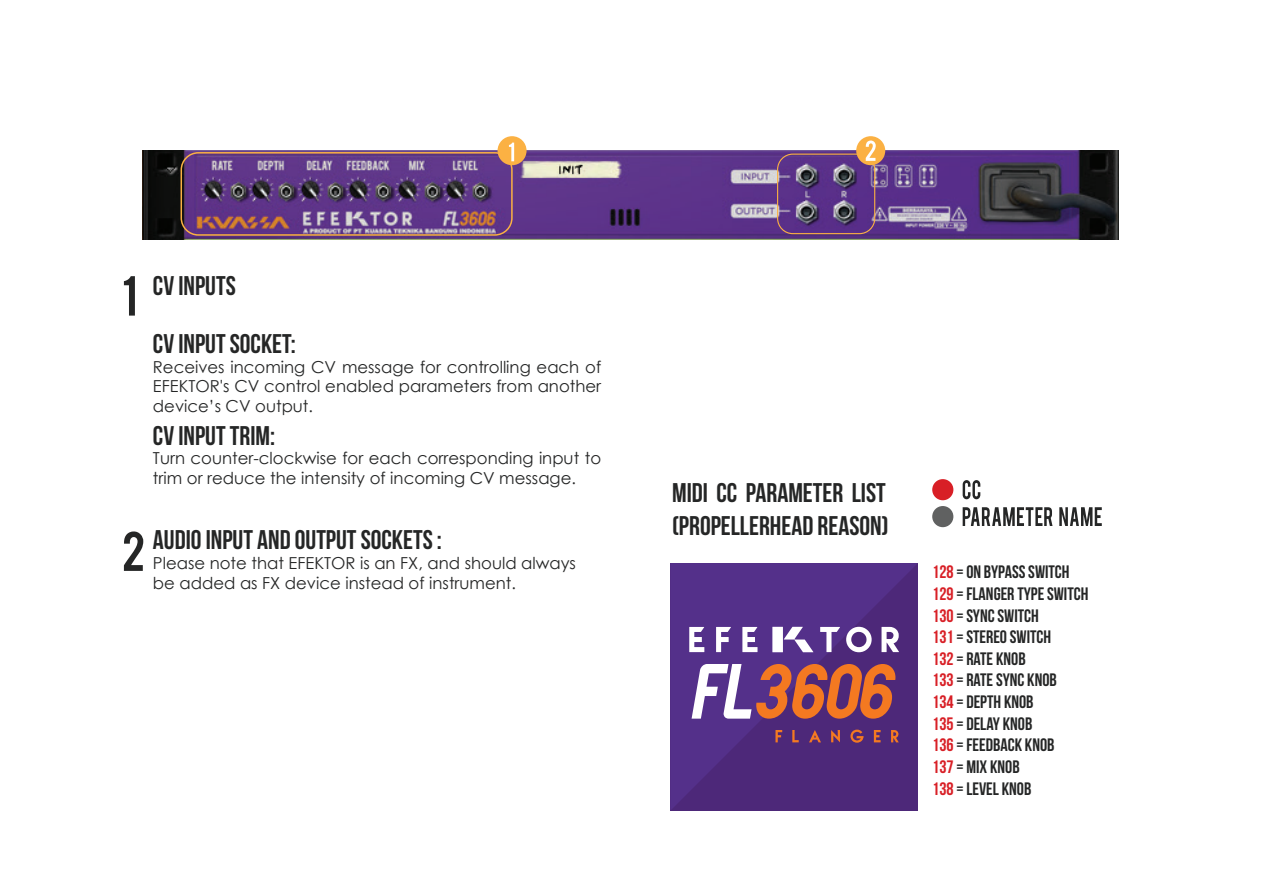
<style>
.page{position:relative;width:1265px;height:895px;background:#fff}
.page>*{position:absolute;margin:0;border:0;box-sizing:border-box;transform-origin:0 0}
.t1{font:27px/32.4px "Bebas Neue";color:#252626}
.t2{font:18px/21.6px "Bebas Neue";color:#252626}
.t3{font:16.5px/19.8px "Century Gothic";color:#252626}
.s1{color:#d81f26}
</style>
<div class="page">
<svg style="left:670px;top:563px;width:247px;height:247px;background:#502c81"></svg>
<svg style="left:772px;top:626px;width:41px;height:26px"></svg>
<svg style="left:846px;top:626px;width:25px;height:26px"></svg>
<svg style="left:881px;top:626px;width:18px;height:26px"></svg>
<svg style="left:820px;top:627px;width:20px;height:25px"></svg>
<svg style="left:716px;top:627px;width:15px;height:25px"></svg>
<svg style="left:742px;top:627px;width:15px;height:25px"></svg>
<svg style="left:689px;top:627px;width:15px;height:25px"></svg>
<svg style="left:775px;top:730px;width:7px;height:12px"></svg>
<svg style="left:792px;top:730px;width:6px;height:12px"></svg>
<svg style="left:809px;top:729px;width:12px;height:13px"></svg>
<svg style="left:831px;top:730px;width:9px;height:12px"></svg>
<svg style="left:850px;top:729px;width:13px;height:13px"></svg>
<svg style="left:873px;top:730px;width:7px;height:12px"></svg>
<svg style="left:891px;top:730px;width:7px;height:12px"></svg>
<svg style="left:691px;top:664px;width:204px;height:54px;background:#a5646d"></svg>
<img style="left:143px;top:150px;width:975px;height:89px">
<svg style="left:124px;top:276px;width:11px;height:39px"></svg>
<svg style="left:124px;top:531px;width:19px;height:40px"></svg>
<div style="left:932px;top:506px;width:21px;height:21px;background:#606161;border-radius:50%"></div>
<svg style="left:962px;top:507px;width:90px;height:19px"></svg>
<svg style="left:1059px;top:507px;width:42px;height:19px"></svg>
<div style="left:932px;top:479px;width:21px;height:21px;background:#d81f26;border-radius:50%"></div>
<svg style="left:962px;top:480px;width:18px;height:19px"></svg>
<div style="left:856px;top:136px;width:29px;height:29px;background:#fbb143;border-radius:50%"></div>
<svg style="left:777px;top:140px;width:98px;height:94px;background:#77588b"></svg>
<div style="left:497px;top:136px;width:29px;height:29px;background:#fbb143;border-radius:50%"></div>
<svg style="left:180px;top:143px;width:334px;height:93px;background:#7a5888"></svg>
<h1 class="t1" style="left:153px;top:256px;width:144px;line-height:57.6px">CV INPUTS<br>CV INPUT SOCKET:</h1>
<p class="t3" style="left:153px;top:356px;width:449px;text-align:justify">Receives incoming CV message for controlling each of EFEKTOR's CV control enabled parameters from another device’s CV output.</p>
<h1 class="t1" style="left:153px;top:418px;width:124px">CV INPUT TRIM:</h1>
<p class="t3" style="left:153px;top:448px;width:449px">Turn counter-clockwise for each corresponding input to trim or reduce the intensity of incoming CV message.</p>
<h1 class="t1" style="left:153px;top:523px;width:290px">AUDIO INPUT AND OUTPUT SOCKETS :</h1>
<p class="t3" style="left:153px;top:552px;width:424px">Please note that EFEKTOR is an FX, and should always be added as FX device instead of instrument.</p>
<h1 class="t1" style="left:672px;top:476px;width:218px">MIDI CC PARAMETER LIST (PROPELLERHEAD REASON)</h1>
<p class="t2" style="left:932px;top:561px;width:158px"><span class="s1">128</span>= ON BYPASS SWITCH<br><span class="s1">129</span>= FLANGER TYPE SWITCH<br><span class="s1">130</span>= SYNC SWITCH<br><span class="s1">131</span>= STEREO SWITCH<br><span class="s1">132</span>= RATE KNOB<br><span class="s1">133</span> = RATE SYNC KNOB<br><span class="s1">134</span>= DEPTH KNOB<br><span class="s1">135</span>= DELAY KNOB<br><span class="s1">136</span>= FEEDBACK KNOB<br><span class="s1">137</span> = MIX KNOB<br><span class="s1">138</span> = LEVEL KNOB</p>
</div>
